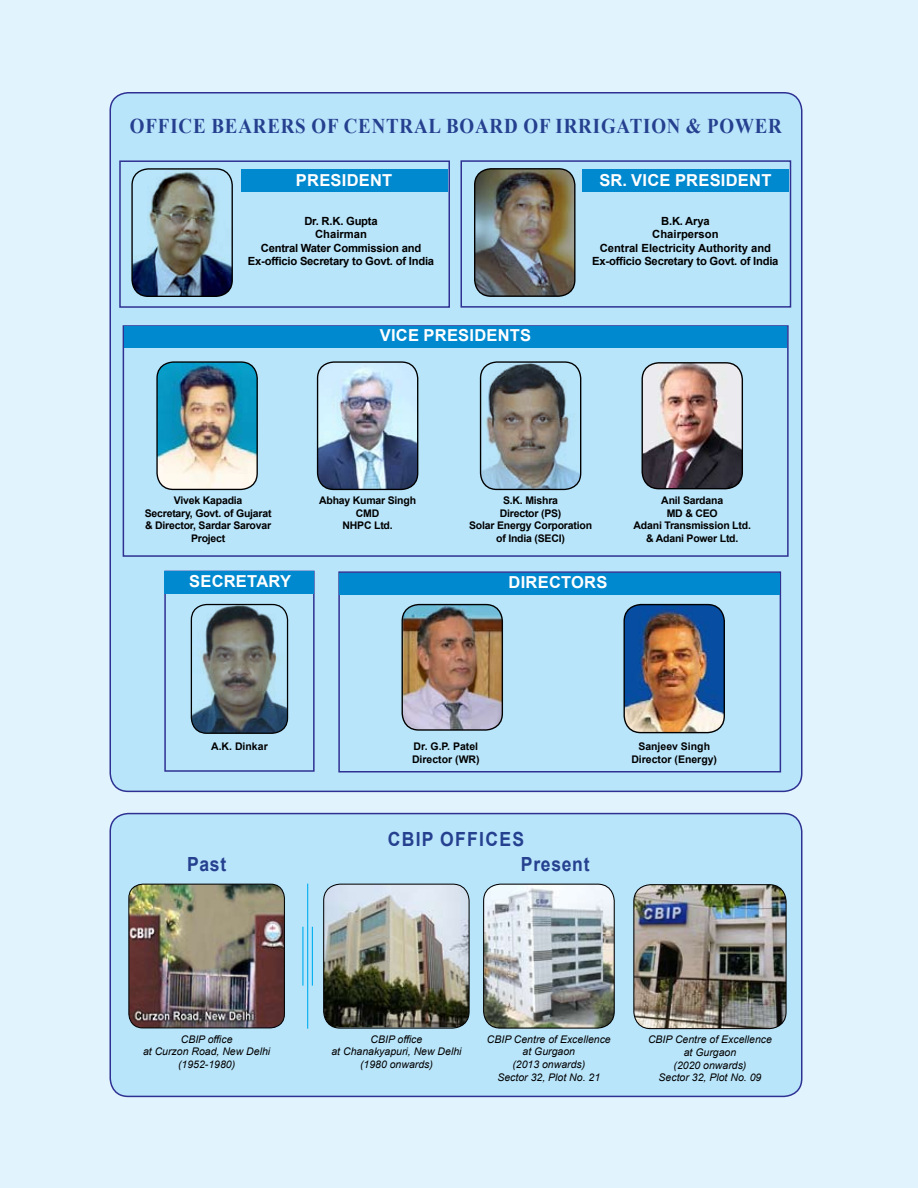
<style>
.page{position:relative;width:918px;height:1188px;background:#e1f4fd}
.page>*{position:absolute;margin:0;border:0;box-sizing:border-box;transform-origin:0 0}
.t1{font:700 21px "Times New Roman";letter-spacing:.045em;color:#25408f;scale:.9 1}
.t2{font:700 19.5px "Arial";letter-spacing:.04em;color:#25408f;scale:.9 1}
.t3{font:700 16.5px "Arial";letter-spacing:.015em;color:#fff}
.t4{font:700 11.25px/13.5px "Arial";color:#000;text-align:center}
.t5{font:700 11.25px/13.5px "Arial";letter-spacing:-.02em;color:#000;text-align:center}
.t6{font:700 10.5px/12.6px "Arial";letter-spacing:-.02em;color:#000;text-align:center}
.t7{font:italic 10.5px/12.6px "Arial";color:#000;text-align:center}
.t8{font:700 10.5px/12.6px "Arial";color:#000}
</style>
<div class="page">
<div style="left:110px;top:93px;width:692px;height:698px;background:#b9e5fb;border-radius:18px"></div>
<div style="left:110px;top:814px;width:692px;height:282px;background:#b9e5fb;border-radius:18px"></div>
<div style="left:110px;top:813px;width:692px;height:284px;border:2px solid #2e3192;border-radius:18px"></div>
<img style="left:624px;top:605px;width:100px;height:128px">
<div style="left:624px;top:604px;width:101px;height:129px;border:1px solid #000;border-radius:17px"></div>
<img style="left:403px;top:605px;width:99px;height:125px">
<div style="left:402px;top:604px;width:101px;height:127px;border:1px solid #000;border-radius:17px"></div>
<img style="left:318px;top:362px;width:100px;height:127px">
<div style="left:317px;top:361px;width:101px;height:129px;border:1px solid #000;border-radius:16px"></div>
<img style="left:157px;top:362px;width:100px;height:127px">
<div style="left:156px;top:361px;width:102px;height:129px;border:1px solid #000;border-radius:16px"></div>
<img style="left:481px;top:362px;width:100px;height:127px">
<div style="left:480px;top:361px;width:101px;height:129px;border:1px solid #000;border-radius:16px"></div>
<img style="left:475px;top:169px;width:100px;height:127px">
<div style="left:474px;top:168px;width:101px;height:129px;border:1px solid #000;border-radius:16px"></div>
<img style="left:132px;top:169px;width:100px;height:127px">
<div style="left:131px;top:168px;width:102px;height:129px;border:1px solid #000;border-radius:16px"></div>
<img style="left:642px;top:363px;width:100px;height:125px">
<div style="left:642px;top:362px;width:101px;height:127px;border:1px solid #000;border-radius:17px"></div>
<div style="left:119px;top:160px;width:331px;height:148px;border:2px solid #2e3192"></div>
<div style="left:460px;top:160px;width:331px;height:148px;border:2px solid #2e3192"></div>
<div style="left:338px;top:571px;width:443px;height:201px;border:2px solid #2e3192"></div>
<div style="left:123px;top:325px;width:666px;height:232px;border:2px solid #2e3192"></div>
<div style="left:241px;top:170px;width:206px;height:22px;background:#0089cf"></div>
<div style="left:582px;top:170px;width:207px;height:22px;background:#0089cf"></div>
<div style="left:340px;top:573px;width:440px;height:21px;background:#0089cf"></div>
<div style="left:124px;top:327px;width:663px;height:21px;background:#0089cf"></div>
<img style="left:484px;top:884px;width:130px;height:144px">
<div style="left:483px;top:884px;width:132px;height:145px;border:1px solid #000;border-radius:17px"></div>
<img style="left:634px;top:885px;width:152px;height:144px">
<div style="left:633px;top:884px;width:154px;height:145px;border:1px solid #000;border-radius:17px"></div>
<img style="left:324px;top:884px;width:145px;height:143px">
<div style="left:323px;top:884px;width:147px;height:145px;border:1px solid #000;border-radius:17px"></div>
<img style="left:129px;top:884px;width:155px;height:144px">
<div style="left:128px;top:884px;width:157px;height:144px;border:1px solid #000;border-radius:14px"></div>
<hr style="left:307px;top:884px;width:1px;height:145px;background:#00aeef">
<hr style="left:312px;top:927px;width:1px;height:59px;background:#00aeef">
<hr style="left:302px;top:927px;width:1px;height:59px;background:#00aeef">
<img style="left:191px;top:605px;width:97px;height:128px">
<div style="left:191px;top:604px;width:97px;height:130px;border:1px solid #000;border-radius:15px"></div>
<div style="left:164px;top:571px;width:151px;height:201px;border:2px solid #2e3192"></div>
<div style="left:164px;top:571px;width:150px;height:22px;background:#0089cf"></div>
<h1 class="t1" style="left:130px;top:111px;width:726px">OFFICE BEARERS OF CENTRAL BOARD OF IRRIGATION &amp; POWER</h1>
<h3 class="t3" style="left:296px;top:169px;width:23px">President</h3>
<h3 class="t3" style="left:599px;top:168px;width:53px">Sr. Vice</h3>
<h3 class="t3" style="left:675px;top:168px;width:23px">President</h3>
<p class="t5" style="left:248px;top:214px;width:188px">Dr. R.K. Gupta<br>Chairman<br>Central Water Commission and<br>Ex-officio Secretary to Govt. of India</p>
<h3 class="t3" style="left:380px;top:324px;width:21px">Vice</h3>
<h3 class="t3" style="left:424px;top:324px;width:23px">Presidents</h3>
<p class="t4" style="left:592px;top:214px;width:188px">B.K. Arya<br>Chairperson<br>Central Electricity Authority and<br>Ex-officio Secretary to Govt. of India</p>
<p class="t6" style="left:145px;top:494px;width:128px">Vivek Kapadia<br>Secretary, Govt. of Gujarat &amp; Director, Sardar Sarovar<br>Project</p>
<p class="t6" style="left:634px;top:494px;width:119px">Anil Sardana<br>MD &amp; CEO<br>Adani Transmission Ltd. &amp; Adani Power Ltd.</p>
<p class="t6" style="left:319px;top:494px;width:98px">Abhay Kumar Singh<br>CMD<br>NHPC Ltd.</p>
<p class="t6" style="left:469px;top:494px;width:124px">S.K. Mishra<br>Director (PS)<br>Solar Energy Corporation of India (SECI)</p>
<h3 class="t3" style="left:189px;top:570px;width:24px">Secretary</h3>
<p class="t6" style="left:211px;top:740px;width:58px">A.K. Dinkar</p>
<h3 class="t3" style="left:509px;top:571px;width:24px">Directors</h3>
<p class="t8" style="left:412px;top:740px;width:69px">Dr. G.P. Patel<br>Director (WR)</p>
<p class="t8" style="left:631px;top:740px;width:87px;text-align:center">Sanjeev Singh<br>Director (Energy)</p>
<h2 class="t2" style="left:388px;top:825px;width:89px">CBIP Offices</h2>
<h2 class="t2" style="left:187px;top:851px;width:45px">Past</h2>
<h2 class="t2" style="left:521px;top:851px;width:78px">Present</h2>
<p class="t7" style="left:143px;top:1033px;width:129px">CBIP office<br>at Curzon Road, New Delhi (1952-1980)</p>
<p class="t7" style="left:331px;top:1033px;width:132px">CBIP office<br>at Chanakyapuri, New Delhi (1980 onwards)</p>
<p class="t7" style="left:487px;top:1033px;width:125px">CBIP Centre of Excellence at Gurgaon<br>(2013 onwards)<br>Sector 32, Plot No. 21</p>
<p class="t7" style="left:648px;top:1033px;width:125px">CBIP Centre of Excellence at Gurgaon<br>(2020 onwards)<br>Sector 32, Plot No. 09</p>
</div>
